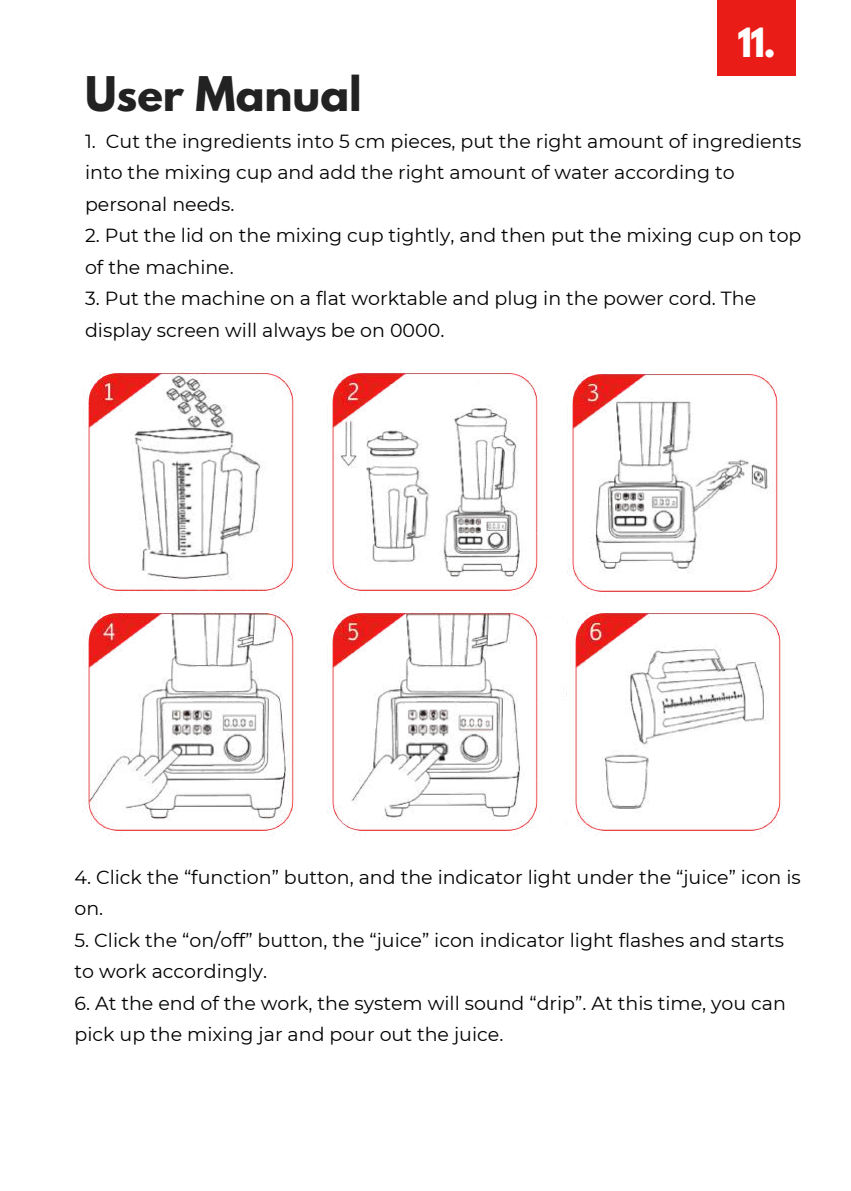
<style>
.page{position:relative;width:851px;height:1191px;background:#fff}
.page>*{position:absolute;margin:0;border:0;box-sizing:border-box;transform-origin:0 0}
.t1{font:700 42.4px "League Spartan";color:#222}
.t2{font:700 35.6px "League Spartan";color:#fff}
.t3{font:19px/31.4px "Montserrat";color:#000}
</style>
<div class="page">
<div style="left:716px;top:0;width:79px;height:76px;background:#e91c18"></div>
<img style="left:83px;top:372px;width:213px;height:224px">
<img style="left:327px;top:372px;width:215px;height:224px">
<img style="left:83px;top:612px;width:213px;height:224px">
<img style="left:566px;top:612px;width:217px;height:224px">
<img style="left:567px;top:373px;width:213px;height:224px">
<img style="left:327px;top:612px;width:213px;height:224px">
<h1 class="t1" style="left:85px;top:73px;width:278px">User Manual</h1>
<h2 class="t2" style="left:737px;top:25px;width:40px">11.</h2>
<p class="t3" style="left:85px;top:125px;width:717px">1. Cut the ingredients into 5 cm pieces, put the right amount of ingredients into the mixing cup and add the right amount of water according to personal needs.</p>
<p class="t3" style="left:85px;top:220px;width:717px">2. Put the lid on the mixing cup tightly, and then put the mixing cup on top of the machine.</p>
<p class="t3" style="left:85px;top:283px;width:672px">3. Put the machine on a flat worktable and plug in the power cord. The display screen will always be on 0000.</p>
<p class="t3" style="left:74px;top:861px;width:727px">4. Click the “function” button, and the indicator light under the “juice” icon is on.</p>
<p class="t3" style="left:74px;top:924px;width:710px">5. Click the “on/off” button, the “juice” icon indicator light flashes and starts to work accordingly.</p>
<p class="t3" style="left:74px;top:987px;width:712px">6. At the end of the work, the system will sound “drip”. At this time, you can pick up the mixing jar and pour out the juice.</p>
</div>
